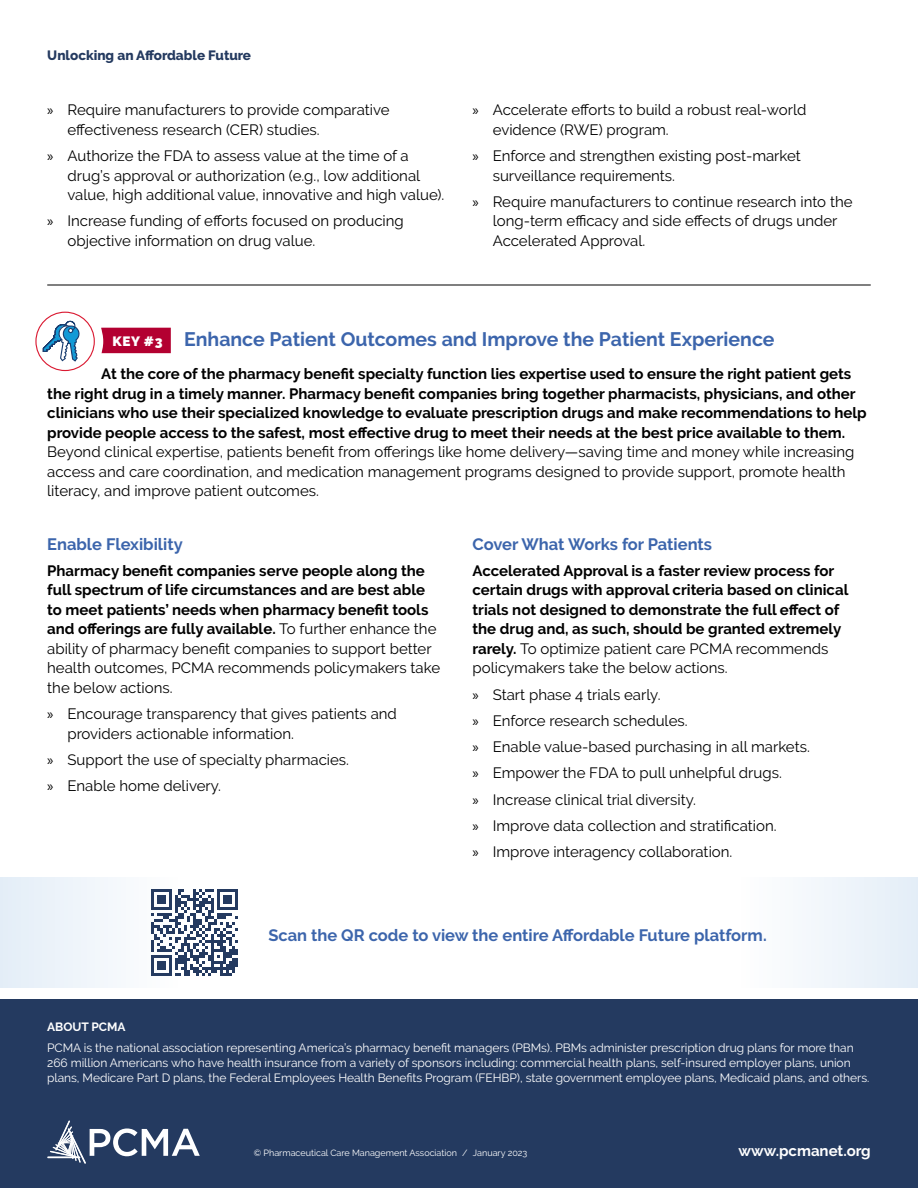
<style>
.page{position:relative;width:918px;height:1188px;background:#fff}
.page>*{position:absolute;margin:0;border:0;box-sizing:border-box;transform-origin:0 0}
.t1{font:700 19.5px "Raleway";color:#3c65ac}
.t2{font:700 16.5px "Raleway";color:#3c65ac}
.t3{font:15px/19.5px "Raleway";color:#000}
.t4{font:700 15px/19.5px "Raleway";color:#000}
.t5{font:700 15px "Raleway";color:#fff}
.t6{font:800 13.5px "Raleway";color:#243a60}
.t7{font:12px/15px "Raleway";letter-spacing:-.005em;color:#fff}
.t8{font:700 12px "Raleway";color:#fff}
.t9{font:9px "Raleway";color:#fff}
.s1{font-family:"Myriad Pro"}
.s2{font-weight:900;font-size:13.5px;color:#fff}
.s3{font-weight:400}
</style>
<div class="page">
<div style="left:0;top:999px;width:918px;height:189px;background:#243a60"></div>
<hr style="left:47px;top:1156px;width:33px;height:2px;background:#fff">
<svg style="left:50px;top:1120px;width:150px;height:44px"></svg>
<div style="left:736px;top:878px;width:182px;height:110px;background:linear-gradient(to right,#fff,#e4eef7)"></div>
<div style="left:0;top:878px;width:182px;height:110px;background:#eff5fa"></div>
<div style="left:101px;top:328px;width:70px;height:25px;background:#b30031"></div>
<div style="left:27px;top:303px;width:76px;height:77px;background:#fff;border-radius:50%"></div>
<div style="left:35px;top:312px;width:60px;height:59px;border:1px solid #da1a32;border-radius:50%"></div>
<svg style="left:42px;top:318px;width:38px;height:44px"></svg>
<hr style="left:47px;top:285px;width:824px;height:1px;background:#000">
<svg style="left:151px;top:889px;width:87px;height:87px"></svg>
<p class="t6" style="left:47px;top:48px;width:205px">Unlocking an Affordable Future</p>
<p class="t3" style="left:67px;top:100px;width:324px;text-indent:-20px"><span class="s1">»</span> Require manufacturers to provide comparative effectiveness research (CER) studies.</p>
<p class="t3" style="left:67px;top:146px;width:378px;text-indent:-20px"><span class="s1">»</span> Authorize the FDA to assess value at the time of a drug’s approval or authorization (e.g., low additional value, high additional value, innovative and high value).</p>
<p class="t3" style="left:67px;top:211px;width:338px;text-indent:-20px"><span class="s1">»</span> Increase funding of efforts focused on producing objective information on drug value.</p>
<p class="t3" style="left:493px;top:100px;width:315px;text-indent:-20px"><span class="s1">»</span> Accelerate efforts to build a robust real-world evidence (RWE) program.</p>
<p class="t3" style="left:493px;top:146px;width:310px;text-indent:-20px"><span class="s1">»</span> Enforce and strengthen existing post-market surveillance requirements.</p>
<p class="t3" style="left:493px;top:192px;width:361px;text-indent:-20px"><span class="s1">»</span> Require manufacturers to continue research into the long-term efficacy and side effects of drugs under<br>Accelerated Approval.</p>
<h1 class="t1" style="left:112px;top:328px;width:664px"><span class="s2">KEY #3</span> Enhance Patient Outcomes and Improve the Patient Experience</h1>
<p class="t4" style="left:47px;top:364px;width:821px;text-indent:54px">At the core of the pharmacy benefit specialty function lies expertise used to ensure the right patient gets the right drug in a timely manner. Pharmacy benefit companies bring together pharmacists, physicians, and other clinicians who use their specialized knowledge to evaluate prescription drugs and make recommendations to help provide people access to the safest, most effective drug to meet their needs at the best price available to them.</p>
<p class="t3" style="left:47px;top:442px;width:809px">Beyond clinical expertise, patients benefit from offerings like home delivery—saving time and money while increasing access and care coordination, and medication management programs designed to provide support, promote health literacy, and improve patient outcomes.</p>
<p class="t2" style="left:47px;top:534px;width:137px">Enable Flexibility</p>
<p class="t4" style="left:47px;top:561px;width:394px">Pharmacy benefit companies serve people along the full spectrum of life circumstances and are best able to meet patients’ needs when pharmacy benefit tools and offerings are fully available. <span class="s3">To further enhance the ability of pharmacy benefit companies to support better health outcomes, PCMA recommends policymakers take the below actions.</span></p>
<p class="t3" style="left:68px;top:704px;width:331px;text-indent:-20px"><span class="s1">»</span> Encourage transparency that gives patients and providers actionable information.</p>
<p class="t3" style="left:47px;top:746px;width:303px;line-height:26.2px"><span class="s1">»</span> Support the use of specialty pharmacies. <span class="s1">»</span> Enable home delivery.</p>
<p class="t2" style="left:472px;top:534px;width:241px">Cover What Works for Patients</p>
<p class="t4" style="left:472px;top:561px;width:377px">Accelerated Approval is a faster review process for certain drugs with approval criteria based on clinical trials not designed to demonstrate the full effect of the drug and, as such, should be granted extremely rarely. <span class="s3">To optimize patient care PCMA recommends policymakers take the below actions.</span></p>
<p class="t3" style="left:472px;top:681px;width:339px;line-height:26.2px"><span class="s1">»</span> Start phase 4 trials early.<br><span class="s1">»</span> Enforce research schedules.<br><span class="s1">»</span> Enable value-based purchasing in all markets. <span class="s1">»</span> Empower the FDA to pull unhelpful drugs.<br><span class="s1">»</span> Increase clinical trial diversity.<br><span class="s1">»</span> Improve data collection and stratification.<br><span class="s1">»</span> Improve interagency collaboration.</p>
<p class="t2" style="left:268px;top:925px;width:500px">Scan the QR code to view the entire Affordable Future platform.</p>
<p class="t8" style="left:47px;top:1019px;width:80px">ABOUT PCMA</p>
<p class="t7" style="left:47px;top:1041px;width:824px">PCMA is the national association representing America’s pharmacy benefit managers (PBMs). PBMs administer prescription drug plans for more than<br>266 million Americans who have health insurance from a variety of sponsors including: commercial health plans, self-insured employer plans, union plans, Medicare Part D plans, the Federal Employees Health Benefits Program (FEHBP), state government employee plans, Medicaid plans, and others.</p>
<p class="t9" style="left:254px;top:1147px;width:275px">© Pharmaceutical Care Management Association / January 2023</p>
<p class="t5" style="left:739px;top:1142px;width:134px">www.pcmanet.org</p>
</div>
